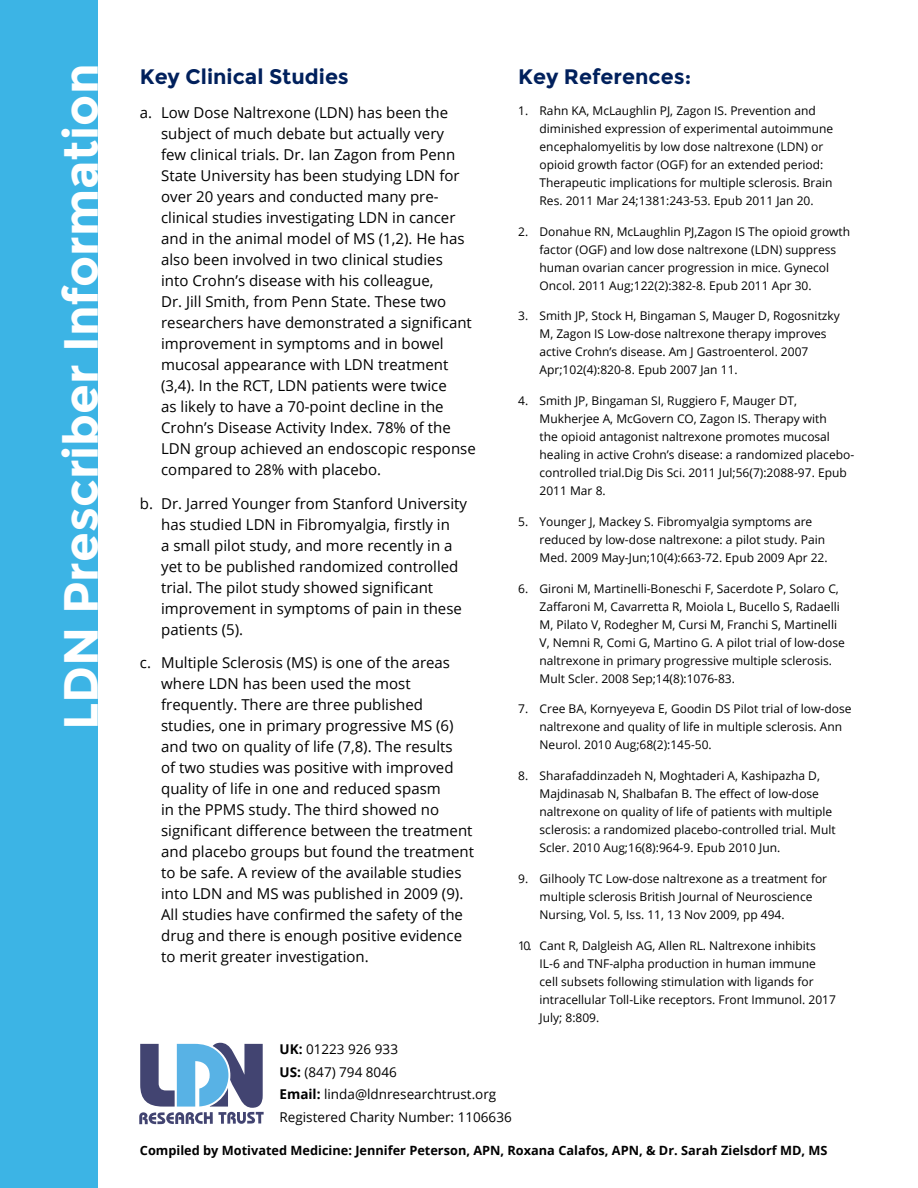
<style>
.page{position:relative;width:918px;height:1188px;background:#fff}
.page>*{position:absolute;margin:0;border:0;box-sizing:border-box;transform-origin:0 0}
.t1{font:700 48px "Montserrat";color:#fff}
.t2{font:700 21px "Montserrat";color:#00205c}
.t3{font:15px/21px "Open Sans";color:#000}
.t4{font:13.5px/22.8px "Open Sans";color:#000}
.t5{font:700 12.75px "Open Sans";color:#000}
.t6{font:12px/18px "Open Sans";color:#000}
.s1{font-weight:700}
</style>
<div class="page">
<div style="left:0;top:0;width:98px;height:1188px;background:#3cb4e5"></div>
<svg style="left:139px;top:1043px;width:125px;height:81px"></svg>
<h1 class="t1" style="left:52px;top:730px;width:668px;rotate:-90deg">LDN Prescriber Information</h1>
<h2 class="t2" style="left:140px;top:64px;width:211px">Key Clinical Studies</h2>
<p class="t3" style="left:161px;top:102px;width:316px;text-indent:-21px">a. Low Dose Naltrexone (LDN) has been the subject of much debate but actually very<br>few clinical trials. Dr. Ian Zagon from Penn State University has been studying LDN for over 20 years and conducted many pre&shy;clinical studies investigating LDN in cancer and in the animal model of MS (1,2). He has also been involved in two clinical studies<br>into Crohn’s disease with his colleague,<br>Dr. Jill Smith, from Penn State. These two researchers have demonstrated a significant improvement in symptoms and in bowel mucosal appearance with LDN treatment (3,4). In the RCT, LDN patients were twice<br>as likely to have a 70-point decline in the Crohn’s Disease Activity Index. 78% of the LDN group achieved an endoscopic response compared to 28% with placebo.</p>
<p class="t3" style="left:161px;top:492px;width:307px;text-indent:-21px">b. Dr. Jarred Younger from Stanford University has studied LDN in Fibromyalgia, firstly in<br>a small pilot study, and more recently in a yet to be published randomized controlled trial. The pilot study showed significant improvement in symptoms of pain in these patients (5).</p>
<p class="t3" style="left:161px;top:652px;width:314px;text-indent:-21px">c. Multiple Sclerosis (MS) is one of the areas where LDN has been used the most frequently. There are three published studies, one in primary progressive MS (6) and two on quality of life (7,8). The results<br>of two studies was positive with improved quality of life in one and reduced spasm<br>in the PPMS study. The third showed no significant difference between the treatment and placebo groups but found the treatment to be safe. A review of the available studies into LDN and MS was published in 2009 (9).<br>All studies have confirmed the safety of the drug and there is enough positive evidence to merit greater investigation.</p>
<h2 class="t2" style="left:518px;top:64px;width:174px">Key References:</h2>
<p class="t6" style="left:540px;top:101px;width:295px;text-indent:-21px">1. Rahn KA, McLaughlin PJ, Zagon IS. Prevention and diminished expression of experimental autoimmune encephalomyelitis by low dose naltrexone (LDN) or opioid growth factor (OGF) for an extended period:<br>Therapeutic implications for multiple sclerosis. Brain Res. 2011 Mar 24;1381:243-53. Epub 2011 Jan 20.</p>
<p class="t6" style="left:540px;top:222px;width:312px;text-indent:-21px">2. Donahue RN, McLaughlin PJ,Zagon IS The opioid growth factor (OGF) and low dose naltrexone (LDN) suppress human ovarian cancer progression in mice. Gynecol Oncol. 2011 Aug;122(2):382-8. Epub 2011 Apr 30.</p>
<p class="t6" style="left:540px;top:307px;width:302px;text-indent:-21px">3. Smith JP, Stock H, Bingaman S, Mauger D, Rogosnitzky M, Zagon IS Low-dose naltrexone therapy improves active Crohn’s disease. Am J Gastroenterol. 2007<br>Apr;102(4):820-8. Epub 2007 Jan 11.</p>
<p class="t6" style="left:540px;top:391px;width:316px;text-indent:-21px">4. Smith JP, Bingaman SI, Ruggiero F, Mauger DT, Mukherjee A, McGovern CO, Zagon IS. Therapy with<br>the opioid antagonist naltrexone promotes mucosal healing in active Crohn’s disease: a randomized placebo&shy;controlled trial.Dig Dis Sci. 2011 Jul;56(7):2088-97. Epub 2011 Mar 8.</p>
<p class="t6" style="left:540px;top:512px;width:290px;text-indent:-21px">5. Younger J, Mackey S. Fibromyalgia symptoms are reduced by low-dose naltrexone: a pilot study. Pain<br>Med. 2009 May-Jun;10(4):663-72. Epub 2009 Apr 22.</p>
<p class="t6" style="left:540px;top:579px;width:307px;text-indent:-21px">6. Gironi M, Martinelli-Boneschi F, Sacerdote P, Solaro C, Zaffaroni M, Cavarretta R, Moiola L, Bucello S, Radaelli M, Pilato V, Rodegher M, Cursi M, Franchi S, Martinelli V, Nemni R, Comi G, Martino G. A pilot trial of low-dose naltrexone in primary progressive multiple sclerosis.<br>Mult Scler. 2008 Sep;14(8):1076-83.</p>
<p class="t6" style="left:540px;top:700px;width:313px;text-indent:-21px">7. Cree BA, Kornyeyeva E, Goodin DS Pilot trial of low-dose naltrexone and quality of life in multiple sclerosis. Ann<br>Neurol. 2010 Aug;68(2):145-50.</p>
<p class="t6" style="left:540px;top:766px;width:298px;text-indent:-21px">8. Sharafaddinzadeh N, Moghtaderi A, Kashipazha D, Majdinasab N, Shalbafan B. The effect of low-dose naltrexone on quality of life of patients with multiple sclerosis: a randomized placebo-controlled trial. Mult Scler. 2010 Aug;16(8):964-9. Epub 2010 Jun.</p>
<p class="t6" style="left:540px;top:869px;width:289px;text-indent:-21px">9. Gilhooly TC Low-dose naltrexone as a treatment for multiple sclerosis British Journal of Neuroscience<br>Nursing, Vol. 5, Iss. 11, 13 Nov 2009, pp 494.</p>
<p class="t6" style="left:540px;top:936px;width:298px;text-indent:-21px">10. Cant R, Dalgleish AG, Allen RL. Naltrexone inhibits IL-6 and TNF-alpha production in human immune cell subsets following stimulation with ligands for intracellular Toll-Like receptors. Front Immunol. 2017<br>July; 8:809.</p>
<p class="t4" style="left:280px;top:1037px;width:234px"><span class="s1">UK:</span> 01223 926 933<br><span class="s1">US:</span> (847) 794 8046<br><span class="s1">Email:</span> linda@ldnresearchtrust.org<br>Registered Charity Number: 1106636</p>
<p class="t5" style="left:140px;top:1142px;width:689px">Compiled by Motivated Medicine: Jennifer Peterson, APN, Roxana Calafos, APN, &amp; Dr. Sarah Zielsdorf MD, MS</p>
</div>
